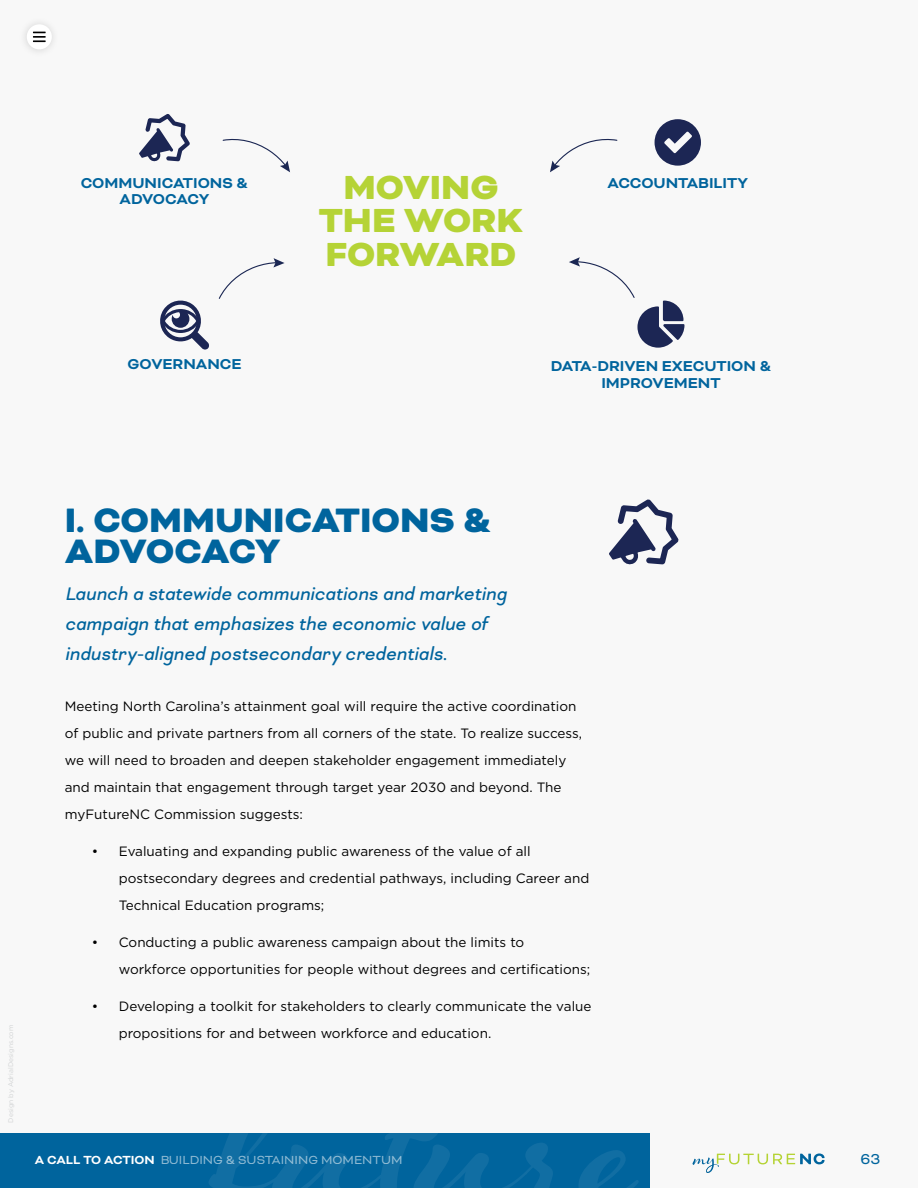
<style>
.page{position:relative;width:918px;height:1188px;background:#f8f8f8}
.page>*{position:absolute;margin:0;border:0;box-sizing:border-box;transform-origin:0 0}
.t1{font:900 39px/31.5px "Bicyclette";color:#00649d}
.t2{font:900 38.4px/33.2px "Bicyclette";color:#b5d336;text-align:center}
.t3{font:italic 21px/30px "Bicyclette";color:#00649d}
.t4{font:700 16.5px/16.5px "Bicyclette";color:#00649d;text-align:center}
.t5{font:16.5px "Bicyclette";color:#00649d}
.t6{font:13.5px/27px "Gotham";color:#000}
.t7{font:13.5px "Bicyclette";color:#fff}
.t8{font:6.75px "Gotham";color:#d1d3d4}
.s1{font-weight:700}
</style>
<div class="page">
<div style="left:0;top:1133px;width:650px;height:55px;background:#00649d"></div>
<svg style="left:209px;top:1133px;width:430px;height:55px"></svg>
<svg style="left:692px;top:1153px;width:133px;height:20px"></svg>
<svg style="left:550px;top:138px;width:68px;height:34px"></svg>
<svg style="left:222px;top:138px;width:68px;height:34px"></svg>
<svg style="left:218px;top:258px;width:67px;height:41px"></svg>
<svg style="left:139px;top:114px;width:51px;height:48px"></svg>
<svg style="left:160px;top:300px;width:49px;height:50px"></svg>
<svg style="left:569px;top:257px;width:116px;height:91px"></svg>
<svg style="left:655px;top:119px;width:46px;height:47px"></svg>
<svg style="left:609px;top:499px;width:70px;height:66px"></svg>
<div style="left:27px;top:24px;width:25px;height:25px;background:#fff;border-radius:50%"></div>
<svg style="left:33px;top:32px;width:13px;height:10px"></svg>
<h2 class="t2" style="left:319px;top:172px;width:206px">MOVING<br>THE WORK<br>FORWARD</h2>
<p class="t4" style="left:81px;top:175px;width:169px">COMMUNICATIONS &amp;<br>ADVOCACY</p>
<p class="t4" style="left:608px;top:175px;width:142px">ACCOUNTABILITY</p>
<p class="t4" style="left:128px;top:356px;width:115px">GOVERNANCE</p>
<p class="t4" style="left:551px;top:358px;width:222px">DATA-DRIVEN EXECUTION &amp;<br>IMPROVEMENT</p>
<p class="t8" style="left:6px;top:1123px;width:99px;rotate:-90deg">Design by AdrialDesigns.com</p>
<h1 class="t1" style="left:65px;top:505px;width:428px">I. COMMUNICATIONS &amp;<br>ADVOCACY</h1>
<h3 class="t3" style="left:65px;top:579px;width:443px">Launch a statewide communications and marketing campaign that emphasizes the economic value of industry-aligned postsecondary credentials.</h3>
<p class="t6" style="left:65px;top:693px;width:519px">Meeting North Carolina’s attainment goal will require the active coordination of public and private partners from all corners of the state. To realize success, we will need to broaden and deepen stakeholder engagement immediately and maintain that engagement through target year 2030 and beyond. The myFutureNC Commission suggests:</p>
<p class="t6" style="left:119px;top:838px;width:472px;text-indent:-27px">• Evaluating and expanding public awareness of the value of all postsecondary degrees and credential pathways, including Career and<br>Technical Education programs;</p>
<p class="t6" style="left:119px;top:928px;width:473px;text-indent:-27px">• Conducting a public awareness campaign about the limits to workforce opportunities for people without degrees and certifications;</p>
<p class="t6" style="left:119px;top:992px;width:474px;text-indent:-27px">• Developing a toolkit for stakeholders to clearly communicate the value propositions for and between workforce and education.</p>
<p class="t7" style="left:35px;top:1152px;width:369px"><span class="s1">A CALL TO ACTION</span> BUILDING &amp; SUSTAINING MOMENTUM</p>
<p class="t5" style="left:860px;top:1150px;width:21px">63</p>
</div>
